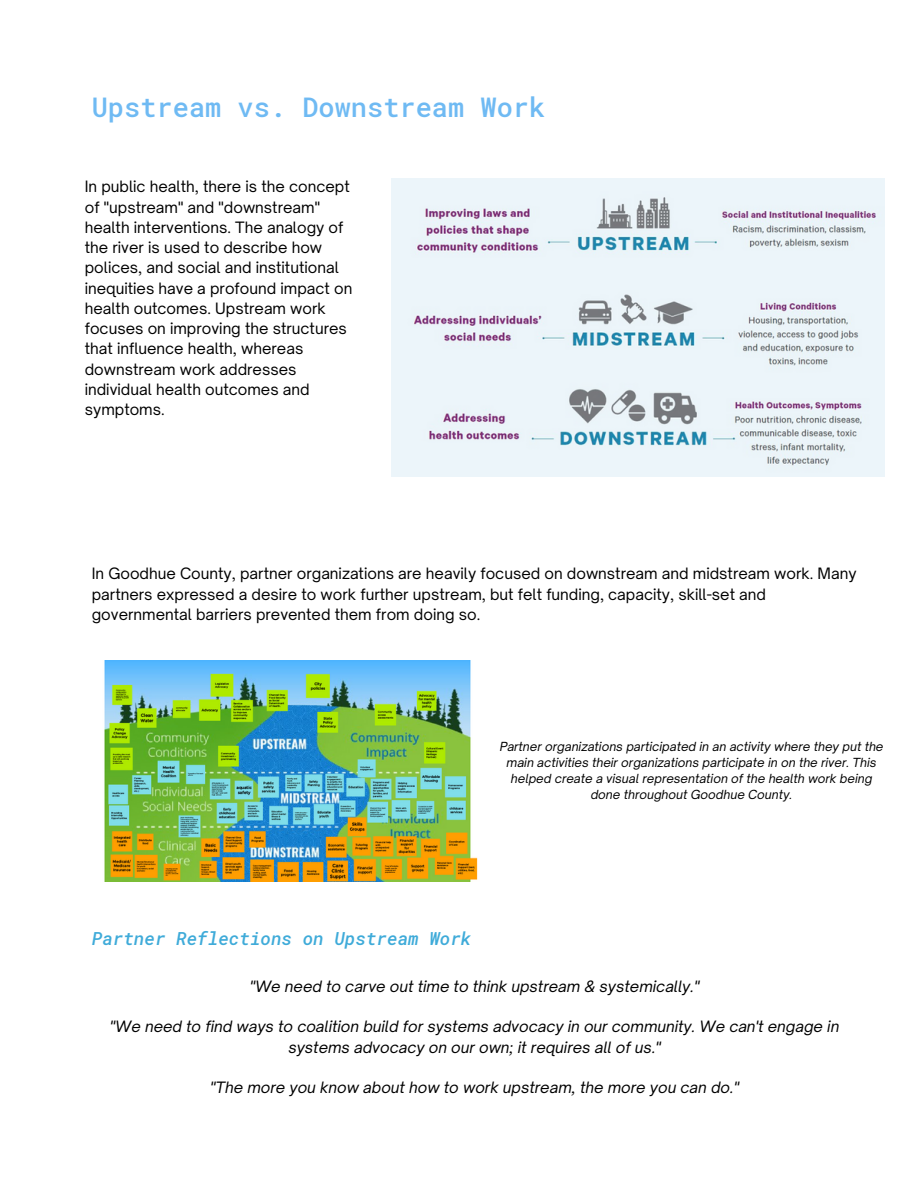
<style>
.page{position:relative;width:918px;height:1188px;background:#fff}
.page>*{position:absolute;margin:0;border:0;box-sizing:border-box;transform-origin:0 0}
.t1{font:500 27px "Roboto Mono";color:#6fbaf3}
.t2{font:italic 500 18px "Roboto Mono";color:#3fabd9}
.t3{font:15px/20.2px "Open Sauce One";color:#000}
.t4{font:italic 15px/20.2px "Open Sauce One";color:#000;text-align:center}
.t5{font:italic 12px/16px "Open Sauce One";color:#000;text-align:center}
</style>
<div class="page">
<img style="left:392px;top:178px;width:492px;height:298px">
<img style="left:104px;top:661px;width:374px;height:220px">
<h1 class="t1" style="left:92px;top:89px;width:455px">Upstream vs. Downstream Work</h1>
<p class="t3" style="left:85px;top:176px;width:269px">In public health, there is the concept of "upstream" and "downstream" health interventions. The analogy of the river is used to describe how polices, and social and institutional inequities have a profound impact on health outcomes. Upstream work focuses on improving the structures that influence health, whereas downstream work addresses individual health outcomes and symptoms.</p>
<p class="t3" style="left:92px;top:564px;width:766px">In Goodhue County, partner organizations are heavily focused on downstream and midstream work. Many partners expressed a desire to work further upstream, but felt funding, capacity, skill-set and governmental barriers prevented them from doing so.</p>
<p class="t5" style="left:500px;top:738px;width:385px">Partner organizations participated in an activity where they put the main activities their organizations participate in on the river. This helped create a visual representation of the health work being done throughout Goodhue County.</p>
<p class="t2" style="left:92px;top:926px;width:381px">Partner Reflections on Upstream Work</p>
<p class="t4" style="left:250px;top:976px;width:451px">"We need to carve out time to think upstream &amp; systemically."</p>
<p class="t4" style="left:110px;top:1017px;width:731px">"We need to find ways to coalition build for systems advocacy in our community. We can't engage in systems advocacy on our own; it requires all of us."</p>
<p class="t4" style="left:210px;top:1077px;width:530px">"The more you know about how to work upstream, the more you can do."</p>
</div>
